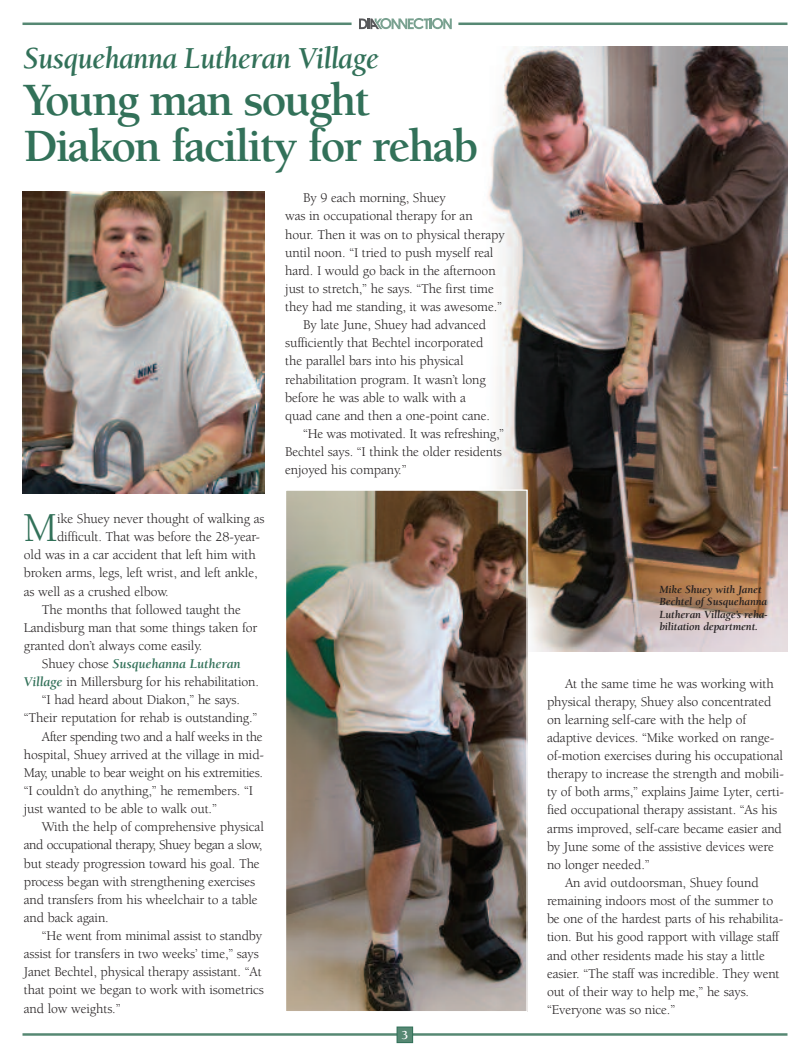
<style>
.page{position:relative;width:810px;height:1058px;background:#fff}
.page>*{position:absolute;margin:0;border:0;box-sizing:border-box;transform-origin:0 0}
.t1{font:700 47.5px/46.2px "Berkeley";letter-spacing:-.04em;color:#327159}
.t2{font:42.25px "Berkeley";color:#327159}
.t3{font:italic 700 31.25px "Berkeley";letter-spacing:-.025em;color:#327159;scale:.95 1}
.t4{font:13.75px "Berkeley";letter-spacing:-.01em;color:#231f20}
.t5{font:13.75px "Berkeley";letter-spacing:-.03em;color:#231f20}
.t6{font:italic 700 13.75px "Berkeley";letter-spacing:-.01em;color:#327159}
.t7{font:700 12.5px "Berkeley";color:#fff}
.t8{font:italic 700 11.25px/12.5px "Berkeley";letter-spacing:-.01em;color:#231f20}
.s1{font-weight:400;font-style:normal;color:#231f20}
.s2{font-weight:700;font-style:italic;color:#327159}
</style>
<div class="page">
<img style="left:488px;top:47px;width:300px;height:604px">
<hr style="left:22px;top:1033px;width:766px;height:2px;background:#568873">
<div style="left:397px;top:1027px;width:16px;height:15px;background:#568873"></div>
<div style="left:397px;top:1026px;width:16px;height:17px;border:1px solid #327159"></div>
<hr style="left:458px;top:23px;width:330px;height:2px;background:#568873">
<hr style="left:22px;top:23px;width:330px;height:2px;background:#568873">
<svg style="left:359px;top:18px;width:93px;height:11px"></svg>
<img style="left:23px;top:191px;width:242px;height:302px">
<img style="left:287px;top:491px;width:239px;height:519px">
<div style="left:285px;top:489px;width:243px;height:523px;border:1px solid #fff"></div>
<h3 class="t3" style="left:23px;top:46px;width:376px">Susquehanna Lutheran Village</h3>
<h1 class="t1" style="left:23px;top:81px;width:457px">Young man sought<br>Diakon facility for rehab</h1>
<p class="t4" style="left:303px;top:192px;width:144px">By 9 each morning, Shuey</p>
<p class="t4" style="left:285px;top:211px;width:189px">was in occupational therapy for an</p>
<p class="t4" style="left:285px;top:229px;width:221px">hour. Then it was on to physical therapy</p>
<p class="t4" style="left:285px;top:247px;width:210px">until noon. “I tried to push myself real</p>
<p class="t4" style="left:285px;top:265px;width:212px">hard. I would go back in the afternoon</p>
<p class="t4" style="left:285px;top:283px;width:210px">just to stretch,” he says. “The first time</p>
<p class="t4" style="left:285px;top:301px;width:218px">they had me standing, it was awesome.”</p>
<p class="t4" style="left:303px;top:319px;width:184px">By late June, Shuey had advanced</p>
<p class="t4" style="left:285px;top:337px;width:200px">sufficiently that Bechtel incorporated</p>
<p class="t4" style="left:285px;top:356px;width:180px">the parallel bars into his physical</p>
<p class="t4" style="left:285px;top:374px;width:202px">rehabilitation program. It wasn’t long</p>
<p class="t4" style="left:285px;top:392px;width:182px">before he was able to walk with a</p>
<p class="t4" style="left:285px;top:410px;width:206px">quad cane and then a one-point cane.</p>
<p class="t4" style="left:303px;top:428px;width:202px">“He was motivated. It was refreshing,”</p>
<p class="t4" style="left:285px;top:446px;width:218px">Bechtel says. “I think the older residents</p>
<p class="t4" style="left:285px;top:464px;width:123px">enjoyed his company.”</p>
<h2 class="t2" style="left:23px;top:511px;width:36px">M</h2>
<p class="t4" style="left:57px;top:513px;width:209px">ike Shuey never thought of walking as</p>
<p class="t4" style="left:57px;top:531px;width:205px">difficult. That was before the 28-year-</p>
<p class="t4" style="left:24px;top:549px;width:233px">old was in a car accident that left him with</p>
<p class="t4" style="left:24px;top:567px;width:235px">broken arms, legs, left wrist, and left ankle,</p>
<p class="t4" style="left:24px;top:586px;width:146px">as well as a crushed elbow.</p>
<p class="t4" style="left:42px;top:604px;width:200px">The months that followed taught the</p>
<p class="t4" style="left:24px;top:622px;width:235px">Landisburg man that some things taken for</p>
<p class="t4" style="left:24px;top:640px;width:180px">granted don’t always come easily.</p>
<p class="t6" style="left:42px;top:658px;width:200px"><span class="s1">Shuey chose</span> Susquehanna Lutheran</p>
<p class="t4" style="left:24px;top:676px;width:237px"><span class="s2">Village</span> in Millersburg for his rehabilitation.</p>
<p class="t4" style="left:42px;top:694px;width:200px">“I had heard about Diakon,” he says.</p>
<p class="t4" style="left:24px;top:712px;width:235px">“Their reputation for rehab is outstanding.”</p>
<p class="t5" style="left:42px;top:731px;width:222px">After spending two and a half weeks in the</p>
<p class="t4" style="left:24px;top:749px;width:242px">hospital, Shuey arrived at the village in mid-</p>
<p class="t4" style="left:24px;top:767px;width:241px">May, unable to bear weight on his extremities.</p>
<p class="t4" style="left:24px;top:785px;width:231px">“I couldn’t do anything,” he remembers. “I</p>
<p class="t4" style="left:24px;top:803px;width:194px">just wanted to be able to walk out.”</p>
<p class="t4" style="left:42px;top:821px;width:224px">With the help of comprehensive physical</p>
<p class="t5" style="left:24px;top:839px;width:240px">and occupational therapy, Shuey began a slow,</p>
<p class="t4" style="left:24px;top:857px;width:237px">but steady progression toward his goal. The</p>
<p class="t4" style="left:24px;top:876px;width:233px">process began with strengthening exercises</p>
<p class="t4" style="left:24px;top:894px;width:235px">and transfers from his wheelchair to a table</p>
<p class="t4" style="left:24px;top:912px;width:86px">and back again.</p>
<p class="t4" style="left:42px;top:930px;width:222px">“He went from minimal assist to standby</p>
<p class="t4" style="left:24px;top:948px;width:237px">assist for transfers in two weeks’ time,” says</p>
<p class="t4" style="left:24px;top:966px;width:239px">Janet Bechtel, physical therapy assistant. “At</p>
<p class="t4" style="left:24px;top:984px;width:242px">that point we began to work with isometrics</p>
<p class="t4" style="left:24px;top:1002px;width:98px">and low weights.”</p>
<p class="t7" style="left:402px;top:1029px;width:8px">3</p>
<p class="t8" style="left:659px;top:583px;width:110px">Mike Shuey with Janet<br>Bechtel of Susquehanna<br>Lutheran Village’s reha&shy;bilitation department.</p>
<p class="t4" style="left:565px;top:677px;width:210px">At the same time he was working with</p>
<p class="t4" style="left:547px;top:696px;width:226px">physical therapy, Shuey also concentrated</p>
<p class="t4" style="left:547px;top:714px;width:201px">on learning self-care with the help of</p>
<p class="t4" style="left:547px;top:732px;width:229px">adaptive devices. “Mike worked on range-</p>
<p class="t4" style="left:547px;top:750px;width:238px">of-motion exercises during his occupational</p>
<p class="t4" style="left:547px;top:768px;width:238px">therapy to increase the strength and mobili-</p>
<p class="t4" style="left:547px;top:786px;width:239px">ty of both arms,” explains Jaime Lyter, certi-</p>
<p class="t4" style="left:547px;top:804px;width:232px">fied occupational therapy assistant. “As his</p>
<p class="t4" style="left:547px;top:822px;width:237px">arms improved, self-care became easier and</p>
<p class="t4" style="left:547px;top:841px;width:229px">by June some of the assistive devices were</p>
<p class="t4" style="left:547px;top:859px;width:104px">no longer needed.”</p>
<p class="t4" style="left:565px;top:877px;width:195px">An avid outdoorsman, Shuey found</p>
<p class="t4" style="left:547px;top:895px;width:228px">remaining indoors most of the summer to</p>
<p class="t4" style="left:547px;top:913px;width:238px">be one of the hardest parts of his rehabilita-</p>
<p class="t4" style="left:547px;top:931px;width:234px">tion. But his good rapport with village staff</p>
<p class="t4" style="left:547px;top:949px;width:219px">and other residents made his stay a little</p>
<p class="t4" style="left:547px;top:967px;width:234px">easier. “The staff was incredible. They went</p>
<p class="t4" style="left:547px;top:986px;width:204px">out of their way to help me,” he says.</p>
<p class="t4" style="left:547px;top:1004px;width:130px">“Everyone was so nice.”</p>
</div>
